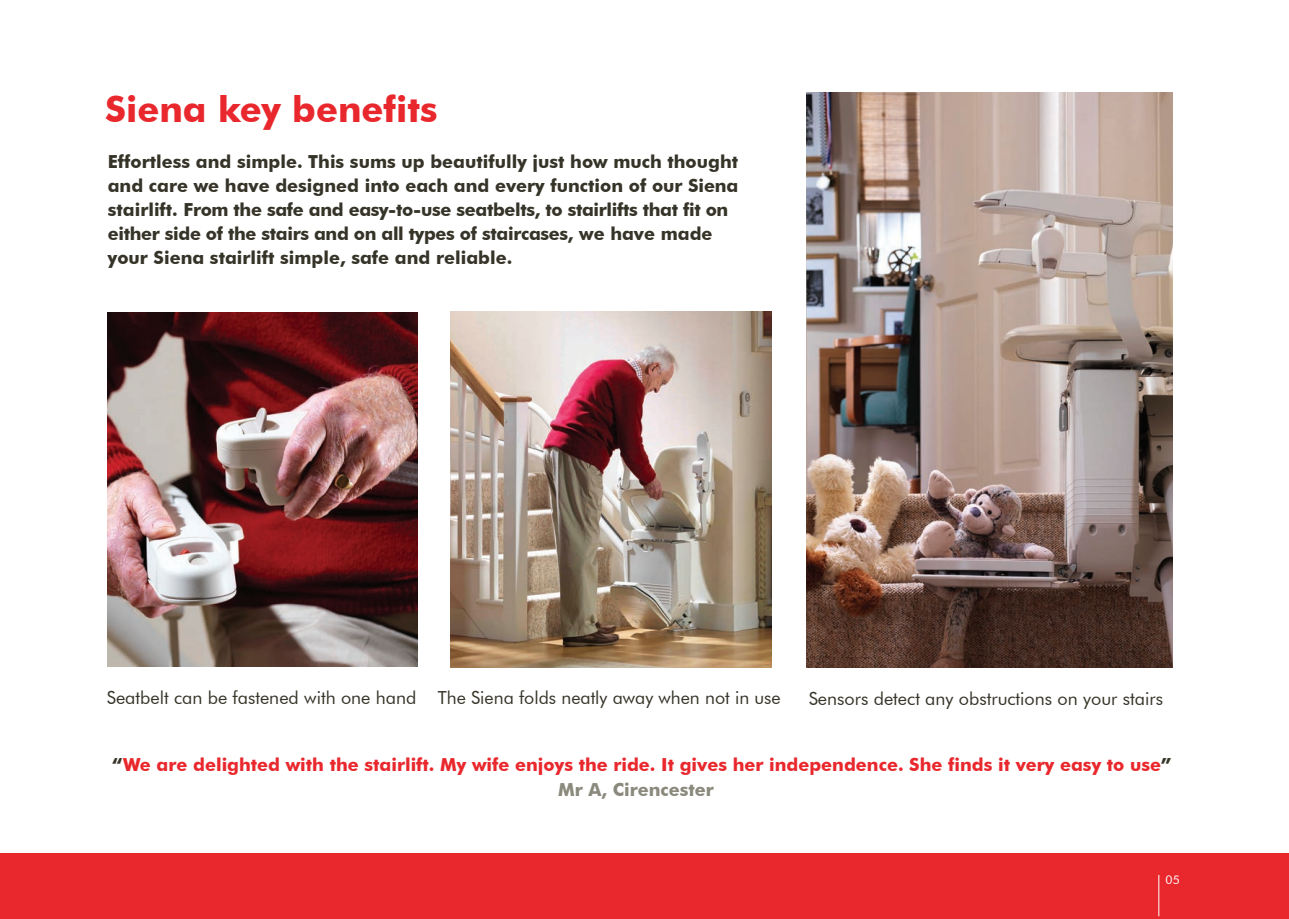
<style>
.page{position:relative;width:1289px;height:919px;background:#fff}
.page>*{position:absolute;margin:0;border:0;box-sizing:border-box;transform-origin:0 0}
.t1{font:700 36px "Futura BT";color:#e9282d}
.t2{font:700 18px/24px "Futura BT";color:#363428}
.t3{font:700 18px/25.5px "Futura BT";color:#e9282d}
.t4{font:18px "Futura BT";color:#363428}
.t5{font:12px "Futura BT";color:#fff}
.s1{color:#363428}
.s2{color:#8a897c}
</style>
<div class="page">
<img style="left:451px;top:311px;width:320px;height:357px">
<img style="left:806px;top:92px;width:365px;height:576px">
<div style="left:0;top:853px;width:1288px;height:65px;background:#e9282d"></div>
<hr style="left:1158px;top:874px;width:1px;height:42px;background:#fff">
<img style="left:107px;top:313px;width:311px;height:353px">
<p class="t1" style="left:105px;top:87px;width:334px">Siena key benefits</p>
<p class="t2" style="left:108px;top:149px;width:632px">Effortless and simple. This sums up beautifully just how much thought and care we have designed into each and every function of our Siena stairlift. From the safe and easy-to-use seatbelts, to stairlifts that fit on either side of the stairs and on all types of staircases, we have made your Siena stairlift simple, safe and reliable.</p>
<p class="t4" style="left:107px;top:686px;width:311px">Seatbelt can be fastened with one hand</p>
<p class="t4" style="left:438px;top:686px;width:344px">The Siena folds neatly away when not in use</p>
<p class="t4" style="left:808px;top:687px;width:356px">Sensors detect any obstructions on your stairs</p>
<p class="t3" style="left:558px;top:751px;width:614px;text-indent:-446px"><span class="s1">“</span>We are delighted with the stairlift. My wife enjoys the ride. It gives her independence. She finds it very easy to use<span class="s1">”<br></span><span class="s2">Mr A, Cirencester</span></p>
<p class="t5" style="left:1165px;top:872px;width:16px">05</p>
</div>
